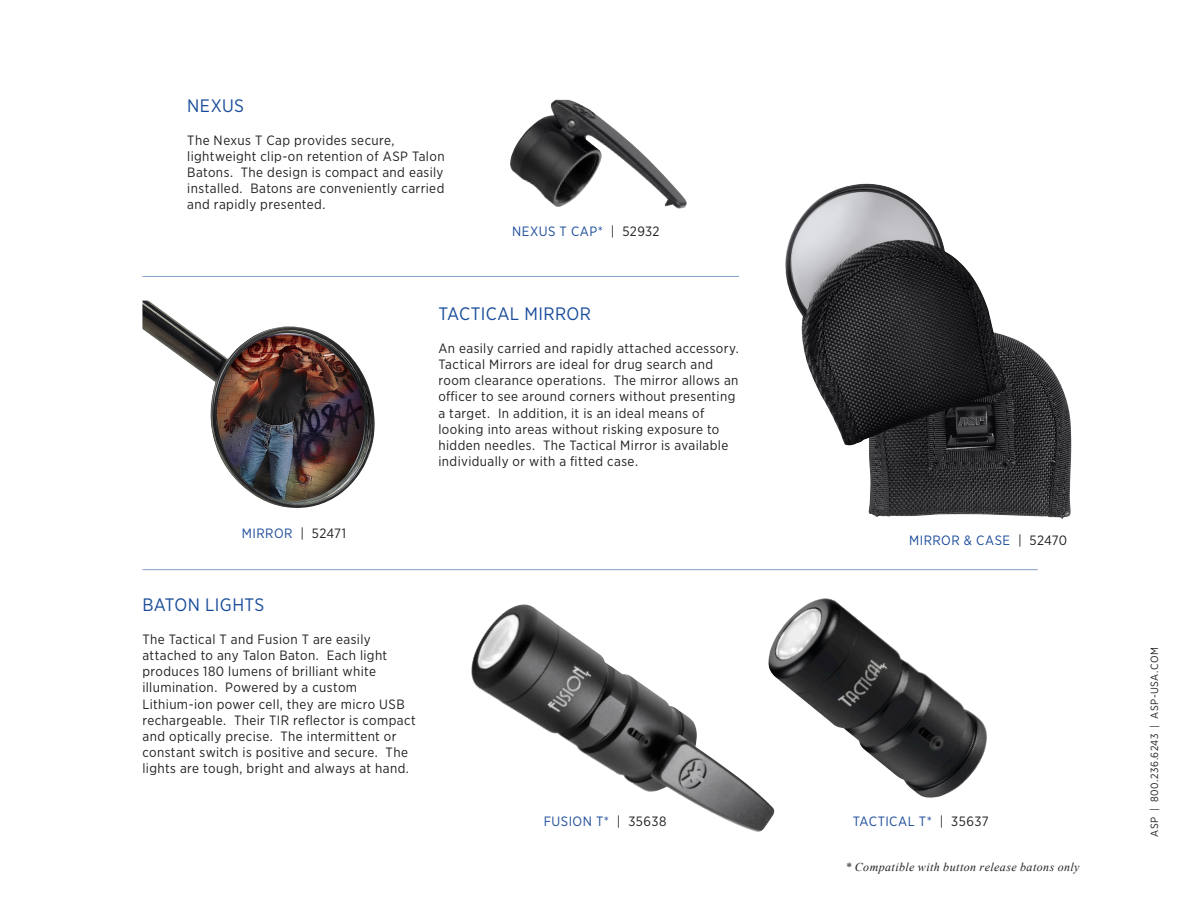
<style>
.page{position:relative;width:1188px;height:918px;background:#fff}
.page>*{position:absolute;margin:0;border:0;box-sizing:border-box;transform-origin:0 0}
.Subhead_2{font:18px "Gotham Narrow";letter-spacing:.02em;color:#184c99}
.Body_Copy{font:13.5px/16.2px "Gotham Narrow";letter-spacing:.03em;color:#231f20}
.Captions_ALL_CAP_8PT{font:13.5px "Gotham Narrow";letter-spacing:.035em;color:#1c4c9a}
.Body_Copy-2{font:13.5px "Gotham Narrow";letter-spacing:.035em;color:#1c4c9a}
.Body_Copy-3{font:italic 12px "Times New Roman";letter-spacing:.035em;color:#231f20}
.t1{font:10.5px "Gotham Narrow";letter-spacing:.045em;color:#231f20}
.s1{color:#231f20}
</style>
<div class="page">
<img style="left:868px;top:336px;width:204px;height:183px">
<img style="left:142px;top:301px;width:233px;height:207px">
<hr style="left:142px;top:276px;width:597px;height:1px;background:#1c4c9a">
<hr style="left:142px;top:569px;width:896px;height:1px;background:#1c4c9a">
<img style="left:510px;top:100px;width:177px;height:109px">
<img style="left:471px;top:604px;width:304px;height:228px">
<img style="left:768px;top:598px;width:219px;height:201px">
<img style="left:785px;top:184px;width:221px;height:261px">
<p class="Subhead_2" style="left:187px;top:95px;width:58px">NEXUS</p>
<p class="Body_Copy" style="left:187px;top:131px;width:259px">The Nexus T Cap provides secure, lightweight clip-on retention of ASP Talon Batons. The design is compact and easily installed. Batons are conveniently carried and rapidly presented.</p>
<p class="Captions_ALL_CAP_8PT" style="left:512px;top:223px;width:149px">NEXUS T CAP* <span class="s1">| 52932</span></p>
<p class="Subhead_2" style="left:438px;top:303px;width:154px">TACTICAL MIRROR</p>
<p class="Body_Copy" style="left:438px;top:340px;width:302px">An easily carried and rapidly attached accessory.<br>Tactical Mirrors are ideal for drug search and room clearance operations. The mirror allows an officer to see around corners without presenting a target. In addition, it is an ideal means of looking into areas without risking exposure to hidden needles. The Tactical Mirror is available individually or with a fitted case.</p>
<p class="Captions_ALL_CAP_8PT" style="left:242px;top:525px;width:106px">MIRROR <span class="s1">| 52471</span></p>
<p class="Subhead_2" style="left:142px;top:594px;width:123px">BATON LIGHTS</p>
<p class="Body_Copy" style="left:142px;top:631px;width:275px">The Tactical T and Fusion T are easily attached to any Talon Baton. Each light produces 180 lumens of brilliant white illumination. Powered by a custom Lithium-ion power cell, they are micro USB rechargeable. Their TIR reflector is compact and optically precise. The intermittent or constant switch is positive and secure. The lights are tough, bright and always at hand.</p>
<p class="Captions_ALL_CAP_8PT" style="left:909px;top:532px;width:160px">MIRROR &amp; CASE <span class="s1">| 52470</span></p>
<p class="Body_Copy-2" style="left:544px;top:813px;width:124px">FUSION T* <span class="s1">| 35638</span></p>
<p class="Body_Copy-2" style="left:853px;top:813px;width:137px">TACTICAL T* <span class="s1">| 35637</span></p>
<p class="Body_Copy-3" style="left:845px;top:859px;width:236px">* Compatible with button release batons only</p>
<p class="t1" style="left:1148px;top:837px;width:191px;rotate:-90deg">ASP | 800.236.6243 | ASP-USA.COM</p>
</div>
